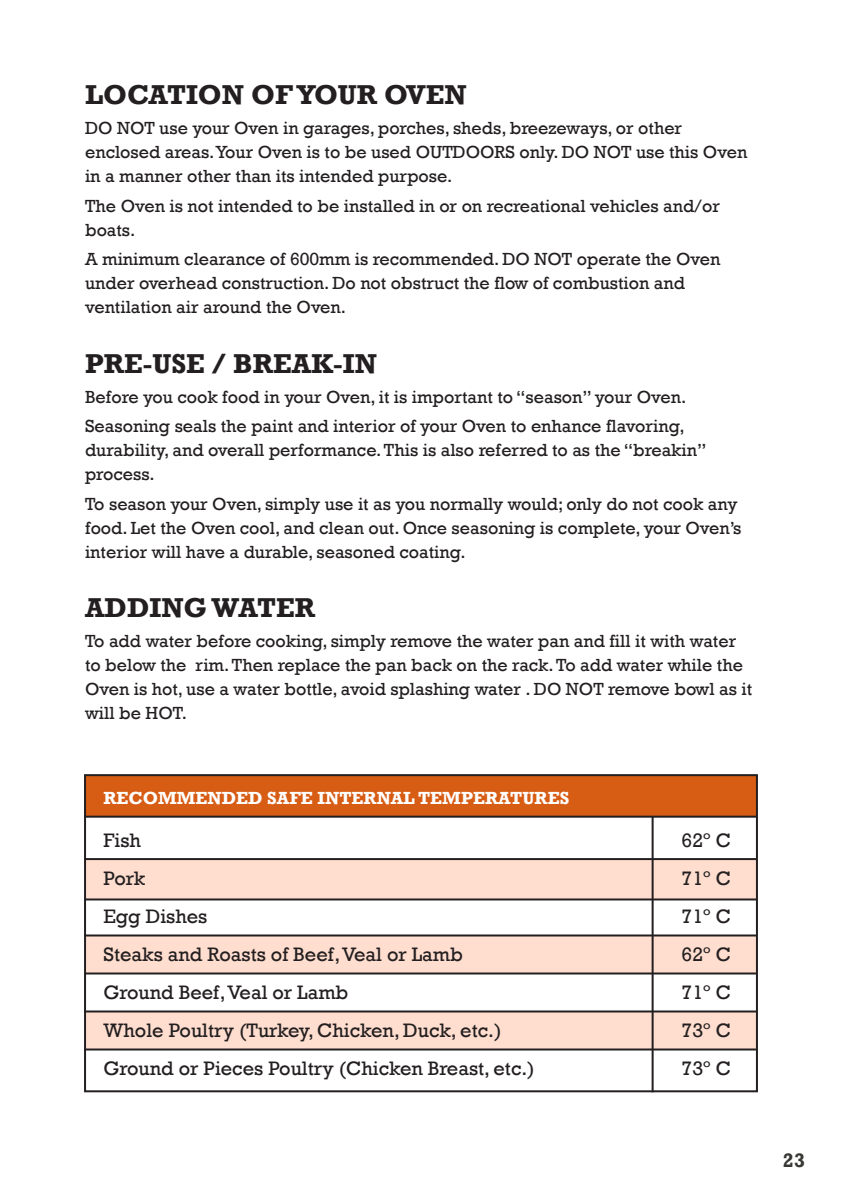
<style>
.page{position:relative;width:842px;height:1191px;background:#fff}
.page>*{position:absolute;margin:0;border:0;box-sizing:border-box;transform-origin:0 0}
.t1{font:700 28px "Rockwell";color:#231f20}
.t2{font:20px "Rockwell";color:#231f20}
.t3{font:700 20px "Rockwell";color:#383935}
.t4{font:18px/24px "Rockwell";color:#231f20}
.t5{font:700 18px "Rockwell";color:#fff}
</style>
<div class="page">
<div style="left:85px;top:775px;width:672px;height:41px;background:#d75d14"></div>
<div style="left:85px;top:859px;width:672px;height:40px;background:#ffdecf"></div>
<div style="left:85px;top:935px;width:672px;height:38px;background:#ffdecf"></div>
<div style="left:85px;top:1011px;width:672px;height:38px;background:#ffdecf"></div>
<div style="left:84px;top:774px;width:674px;height:318px;border:2px solid #231f20"></div>
<hr style="left:84px;top:815px;width:672px;height:2px;background:#231f20">
<hr style="left:84px;top:858px;width:672px;height:2px;background:#231f20">
<hr style="left:84px;top:898px;width:672px;height:2px;background:#231f20">
<hr style="left:84px;top:934px;width:672px;height:2px;background:#231f20">
<hr style="left:84px;top:972px;width:672px;height:2px;background:#231f20">
<hr style="left:84px;top:1010px;width:672px;height:2px;background:#231f20">
<hr style="left:84px;top:1048px;width:672px;height:2px;background:#231f20">
<hr style="left:652px;top:816px;width:2px;height:276px;background:#231f20">
<h1 class="t1" style="left:85px;top:78px;width:383px">LOCATION OF YOUR OVEN</h1>
<p class="t4" style="left:85px;top:116px;width:664px">DO NOT use your Oven in garages, porches, sheds, breezeways, or other enclosed areas. Your Oven is to be used OUTDOORS only. DO NOT use this Oven in a manner other than its intended purpose.</p>
<p class="t4" style="left:85px;top:194px;width:636px">The Oven is not intended to be installed in or on recreational vehicles and/or boats.</p>
<p class="t4" style="left:85px;top:248px;width:637px">A minimum clearance of 600mm is recommended. DO NOT operate the Oven under overhead construction. Do not obstruct the flow of combustion and ventilation air around the Oven.</p>
<h1 class="t1" style="left:85px;top:346px;width:293px">PRE-USE / BREAK-IN</h1>
<p class="t4" style="left:85px;top:382px;width:603px;line-height:29.6px">Before you cook food in your Oven, it is important to “season” your Oven.<br>Seasoning seals the paint and interior of your Oven to enhance flavoring,</p>
<p class="t4" style="left:85px;top:438px;width:623px">durability, and overall performance. This is also referred to as the “breakin” process.</p>
<p class="t4" style="left:85px;top:492px;width:658px">To season your Oven, simply use it as you normally would; only do not cook any food. Let the Oven cool, and clean out. Once seasoning is complete, your Oven’s interior will have a durable, seasoned coating.</p>
<h1 class="t1" style="left:85px;top:591px;width:232px">ADDING WATER</h1>
<p class="t4" style="left:85px;top:629px;width:669px">To add water before cooking, simply remove the water pan and fill it with water to below the rim. Then replace the pan back on the rack. To add water while the Oven is hot, use a water bottle, avoid splashing water . DO NOT remove bowl as it will be HOT.</p>
<p class="t5" style="left:103px;top:786px;width:467px">RECOMMENDED SAFE INTERNAL TEMPERATURES</p>
<p class="t2" style="left:103px;top:829px;width:39px">Fish</p>
<p class="t2" style="left:681px;top:829px;width:51px">62º C</p>
<p class="t2" style="left:103px;top:867px;width:43px">Pork</p>
<p class="t2" style="left:681px;top:867px;width:51px">71º C</p>
<p class="t2" style="left:103px;top:905px;width:105px">Egg Dishes</p>
<p class="t2" style="left:681px;top:905px;width:51px">71º C</p>
<p class="t2" style="left:103px;top:943px;width:361px">Steaks and Roasts of Beef, Veal or Lamb</p>
<p class="t2" style="left:681px;top:943px;width:51px">62º C</p>
<p class="t2" style="left:103px;top:981px;width:247px">Ground Beef, Veal or Lamb</p>
<p class="t2" style="left:681px;top:981px;width:51px">71º C</p>
<p class="t2" style="left:103px;top:1019px;width:399px">Whole Poultry (Turkey, Chicken, Duck, etc.)</p>
<p class="t2" style="left:681px;top:1019px;width:51px">73º C</p>
<p class="t2" style="left:103px;top:1057px;width:433px">Ground or Pieces Poultry (Chicken Breast, etc.)</p>
<p class="t2" style="left:681px;top:1057px;width:51px">73º C</p>
<p class="t3" style="left:783px;top:1148px;width:24px">23</p>
</div>
